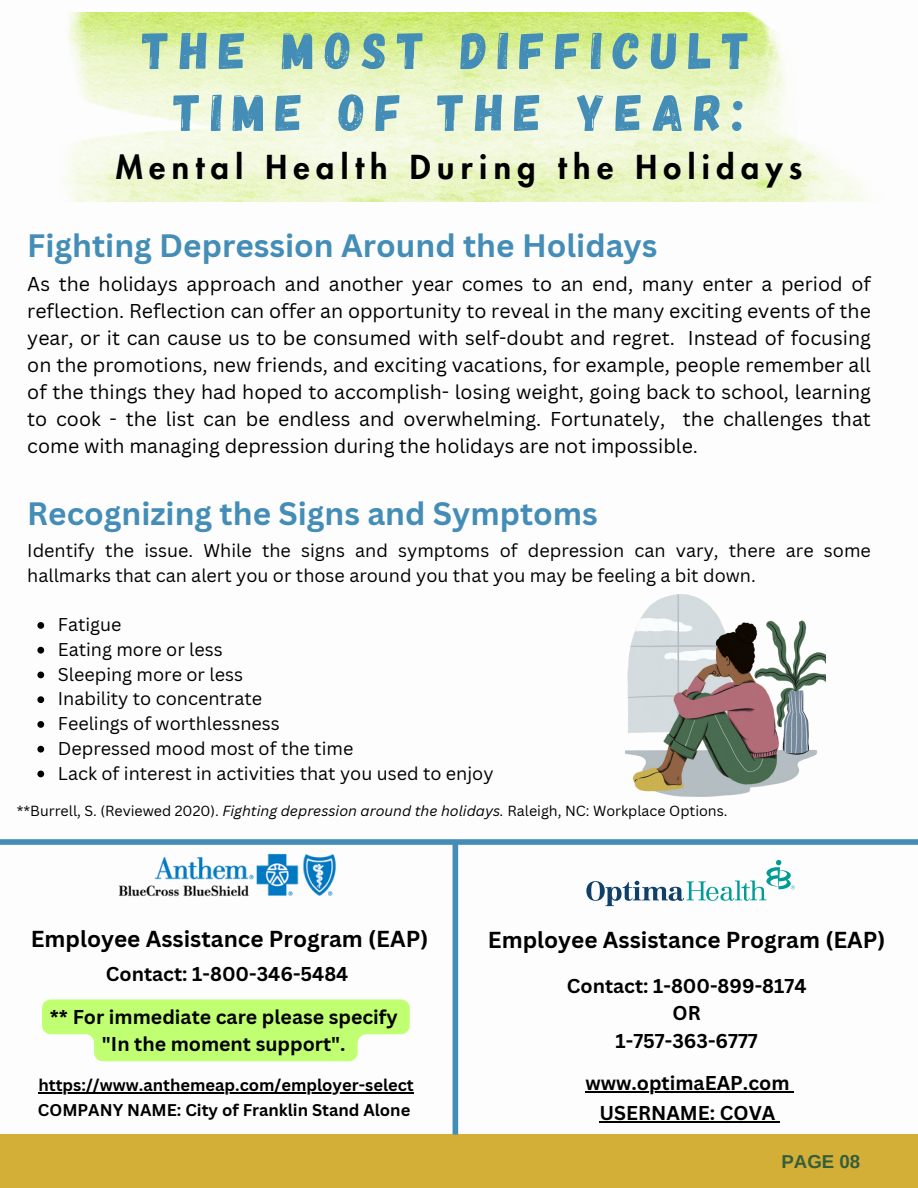
<style>
.page{position:relative;width:918px;height:1188px;background:#fff}
.page>*{position:absolute;margin:0;border:0;box-sizing:border-box;transform-origin:0 0}
.t1{font:51.75px "Gagalin";letter-spacing:.2em;color:#438db6}
.t2{font:800 32.25px "Futura LT Pro";letter-spacing:.2em;color:#000}
.t3{font:700 31.5px "Canva Sans";color:#438db6}
.t4{font:700 22.5px "Canva Sans";color:#000}
.t5{font:19.5px/27px "Canva Sans";color:#000;text-align:justify}
.t6{font:700 19.5px "Canva Sans";color:#000}
.t7{font:700 18.6px "Arimo";color:#355e3b}
.t8{font:18px/24.8px "Canva Sans";color:#000}
.t9{font:700 16.5px "Canva Sans";color:#000}
.t10{font:14.25px "Canva Sans";color:#000}
.s1{font-style:italic}
</style>
<div class="page">
<div style="left:0;top:1135px;width:918px;height:53px;background:#d4af37"></div>
<img style="left:63px;top:12px;width:805px;height:189px">
<div style="left:0;top:839px;width:918px;height:6px;background:#438db6"></div>
<div style="left:453px;top:842px;width:5px;height:293px;background:#438db6"></div>
<img style="left:118px;top:853px;width:218px;height:44px">
<svg style="left:586px;top:860px;width:209px;height:46px"></svg>
<img style="left:626px;top:594px;width:200px;height:202px">
<svg style="left:37px;top:622px;width:7px;height:7px"></svg>
<svg style="left:37px;top:647px;width:7px;height:7px"></svg>
<svg style="left:37px;top:672px;width:7px;height:6px"></svg>
<svg style="left:37px;top:696px;width:7px;height:7px"></svg>
<svg style="left:37px;top:721px;width:7px;height:7px"></svg>
<svg style="left:37px;top:746px;width:7px;height:7px"></svg>
<svg style="left:37px;top:771px;width:7px;height:6px"></svg>
<svg style="left:42px;top:999px;width:368px;height:62px"></svg>
<hr style="left:38px;top:1092px;width:376px;height:2px;background:#000">
<hr style="left:585px;top:1091px;width:205px;height:2px;background:#000">
<hr style="left:599px;top:1121px;width:176px;height:1px;background:#000">
<p class="t1" style="left:142px;top:17px;width:609px">THE MOST DIFFICULT</p>
<p class="t1" style="left:174px;top:79px;width:572px">TIME OF THE YEAR:</p>
<p class="t2" style="left:116px;top:153px;width:688px">Mental Health During the Holidays</p>
<p class="t3" style="left:27px;top:224px;width:632px">Fighting Depression Around the Holidays</p>
<p class="t5" style="left:27px;top:269px;width:845px">As the holidays approach and another year comes to an end, many enter a period of reflection. Reflection can offer an opportunity to reveal in the many exciting events of the year, or it can cause us to be consumed with self-doubt and regret. Instead of focusing on the promotions, new friends, and exciting vacations, for example, people remember all of the things they had hoped to accomplish- losing weight, going back to school, learning to cook - the list can be endless and overwhelming. Fortunately, the challenges that come with managing depression during the holidays are not impossible.</p>
<p class="t3" style="left:27px;top:491px;width:572px">Recognizing the Signs and Symptoms</p>
<p class="t8" style="left:27px;top:537px;width:845px">Identify the issue. While the signs and symptoms of depression can vary, there are some hallmarks that can alert you or those around you that you may be feeling a bit down.</p>
<p class="t8" style="left:58px;top:612px;width:65px">Fatigue</p>
<p class="t8" style="left:58px;top:636px;width:166px">Eating more or less</p>
<p class="t8" style="left:58px;top:661px;width:187px">Sleeping more or less</p>
<p class="t8" style="left:58px;top:686px;width:206px">Inability to concentrate</p>
<p class="t8" style="left:58px;top:711px;width:223px">Feelings of worthlessness</p>
<p class="t8" style="left:58px;top:735px;width:297px">Depressed mood most of the time</p>
<p class="t8" style="left:58px;top:760px;width:437px">Lack of interest in activities that you used to enjoy</p>
<p class="t10" style="left:17px;top:801px;width:712px">**Burrell, S. (Reviewed 2020). <span class="s1">Fighting depression around the holidays.</span> Raleigh, NC: Workplace Options.</p>
<p class="t4" style="left:31px;top:923px;width:399px">Employee Assistance Program (EAP)</p>
<p class="t6" style="left:106px;top:960px;width:244px">Contact: 1-800-346-5484</p>
<p class="t6" style="left:50px;top:1003px;width:349px">** For immediate care please specify</p>
<p class="t6" style="left:102px;top:1030px;width:245px">"In the moment support".</p>
<p class="t9" style="left:38px;top:1074px;width:377px">https://www.anthemeap.com/employer-select</p>
<p class="t9" style="left:38px;top:1099px;width:374px">COMPANY NAME: City of Franklin Stand Alone</p>
<p class="t4" style="left:488px;top:924px;width:399px">Employee Assistance Program (EAP)</p>
<p class="t6" style="left:567px;top:972px;width:241px">Contact: 1-800-899-8174</p>
<p class="t6" style="left:673px;top:1000px;width:30px">OR</p>
<p class="t6" style="left:616px;top:1027px;width:144px">1-757-363-6777</p>
<p class="t6" style="left:585px;top:1069px;width:206px">www.optimaEAP.com</p>
<p class="t6" style="left:599px;top:1099px;width:178px">USERNAME: COVA</p>
<p class="t7" style="left:782px;top:1152px;width:80px">PAGE 08</p>
</div>
